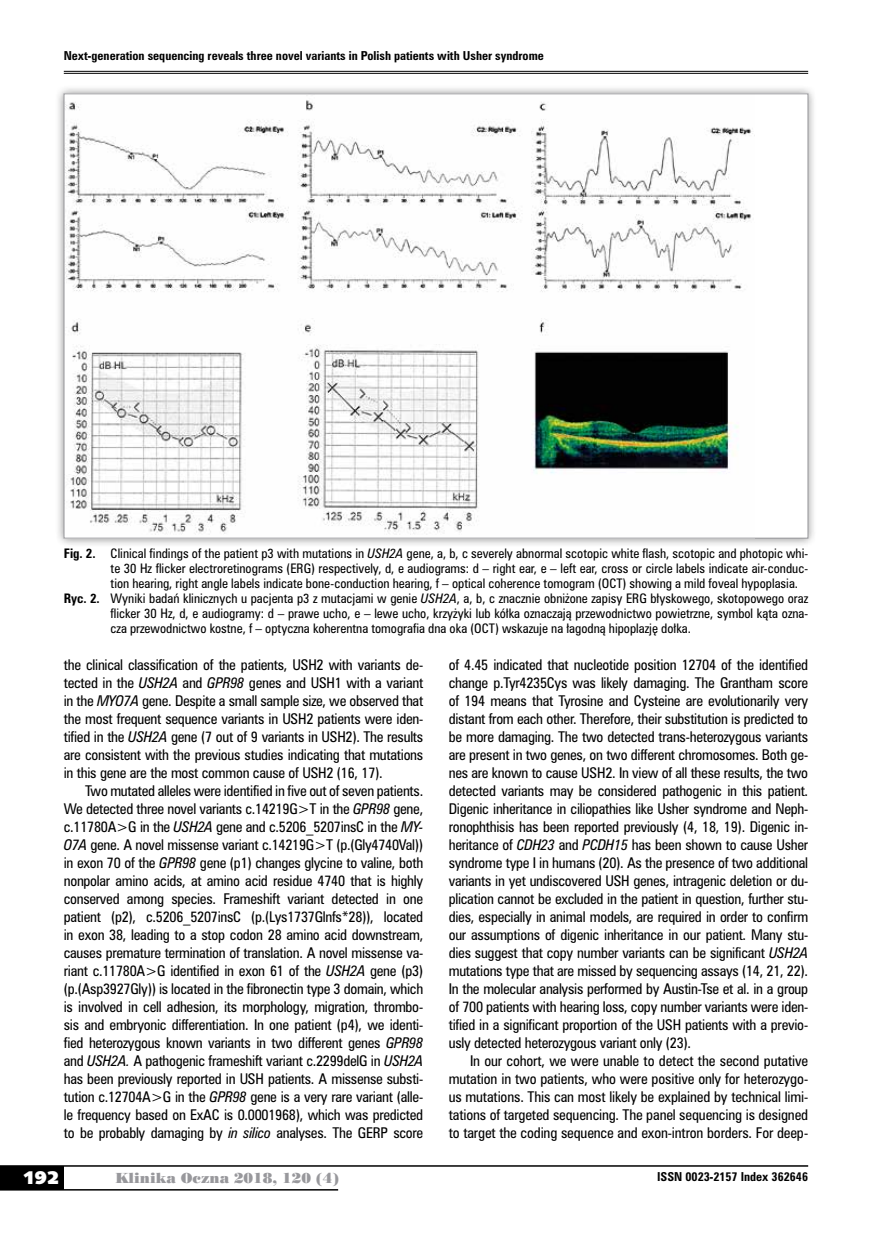
<style>
.page{position:relative;width:872px;height:1234px;background:#fff}
.page>*{position:absolute;margin:0;border:0;box-sizing:border-box;transform-origin:0 0}
.t1{font:18px "Humanst 531 U Blk PL";color:#fff}
.t2{font:13.5px/18px "Zurich Cn PL";letter-spacing:-.02em;color:#000;text-align:justify}
.t3{font:13.5px "Poster Bodoni PL";color:#98989c}
.t4{font:12px "Zurich Cn PL";color:#000}
.t5{font:700 11.25px "Zurich Cn PL";color:#000}
.s1{font-weight:700}
.s2{font-style:italic}
</style>
<div class="page">
<div style="left:0;top:1165px;width:64px;height:24px;background:#000"></div>
<hr style="left:0;top:1164px;width:808px;height:2px;background:#000">
<hr style="left:0;top:1188px;width:338px;height:2px;background:#000">
<hr style="left:64px;top:71px;width:744px;height:1px;background:#000">
<hr style="left:64px;top:73px;width:744px;height:1px;background:#000">
<div style="left:55px;top:85px;width:762px;height:462px;background:#000;opacity:.45"></div>
<div style="left:64px;top:94px;width:744px;height:444px;background:#fff"></div>
<img style="left:66px;top:100px;width:687px;height:435px">
<p class="t5" style="left:64px;top:48px;width:481px">Next-generation sequencing reveals three novel variants in Polish patients with Usher syndrome</p>
<p class="t4" style="left:64px;top:545px;width:746px"><span class="s1">Fig. 2.</span> Clinical findings of the patient p3 with mutations in <span class="s2">USH2A</span> gene, a, b, c severely abnormal scotopic white flash, scotopic and photopic whi-</p>
<p class="t4" style="left:111px;top:560px;width:699px">te 30 Hz flicker electroretinograms (ERG) respectively, d, e audiograms: d – right ear, e – left ear, cross or circle labels indicate air-conduc-</p>
<p class="t4" style="left:111px;top:575px;width:689px">tion hearing, right angle labels indicate bone-conduction hearing, f – optical coherence tomogram (OCT) showing a mild foveal hypoplasia.</p>
<p class="t4" style="left:64px;top:590px;width:746px"><span class="s1">Ryc. 2.</span> Wyniki badań klinicznych u pacjenta p3 z mutacjami w genie <span class="s2">USH2A</span>, a, b, c znacznie obniżone zapisy ERG błyskowego, skotopowego oraz</p>
<p class="t4" style="left:111px;top:605px;width:699px">flicker 30 Hz, d, e audiogramy: d – prawe ucho, e – lewe ucho, krzyżyki lub kółka oznaczają przewodnictwo powietrzne, symbol kąta ozna-</p>
<p class="t4" style="left:111px;top:620px;width:582px">cza przewodnictwo kostne, f – optyczna koherentna tomografia dna oka (OCT) wskazuje na łagodną hipoplazję dołka.</p>
<p class="t2" style="left:64px;top:655px;width:361px">the clinical classification of the patients, USH2 with variants de&shy;tected in the <span class="s2">USH2A</span> and <span class="s2">GPR98</span> genes and USH1 with a variant in the <span class="s2">MYO7A</span> gene. Despite a small sample size, we observed that the most frequent sequence variants in USH2 patients were iden&shy;tified in the <span class="s2">USH2A</span> gene (7 out of 9 variants in USH2). The results are consistent with the previous studies indicating that mutations in this gene are the most common cause of USH2 (16, 17).</p>
<p class="t2" style="left:64px;top:781px;width:361px;text-indent:21px">Two mutated alleles were identified in five out of seven patients.<br>We detected three novel variants c.14219G&gt;T in the <span class="s2">GPR98</span> gene, c.11780A&gt;G in the <span class="s2">USH2A</span> gene and c.5206_5207insC in the <span class="s2">MY-O7A</span> gene. A novel missense variant c.14219G&gt;T (p.(Gly4740Val)) in exon 70 of the <span class="s2">GPR98</span> gene (p1) changes glycine to valine, both nonpolar amino acids, at amino acid residue 4740 that is highly conserved among species. Frameshift variant detected in one patient (p2), c.5206_5207insC (p.(Lys1737Glnfs*28)), located in exon 38, leading to a stop codon 28 amino acid downstream, causes premature termination of translation. A novel missense va&shy;riant c.11780A&gt;G identified in exon 61 of the <span class="s2">USH2A</span> gene (p3) (p.(Asp3927Gly)) is located in the fibronectin type 3 domain, which is involved in cell adhesion, its morphology, migration, thrombo&shy;sis and embryonic differentiation. In one patient (p4), we identi&shy;fied heterozygous known variants in two different genes <span class="s2">GPR98 </span>and <span class="s2">USH2A.</span> A pathogenic frameshift variant c.2299delG in <span class="s2">USH2A </span>has been previously reported in USH patients. A missense substi&shy;tution c.12704A&gt;G in the <span class="s2">GPR98</span> gene is a very rare variant (alle&shy;le frequency based on ExAC is 0.0001968), which was predicted to be probably damaging by <span class="s2">in silico</span> analyses. The GERP score</p>
<p class="t2" style="left:449px;top:655px;width:361px">of 4.45 indicated that nucleotide position 12704 of the identified change p.Tyr4235Cys was likely damaging. The Grantham score of 194 means that Tyrosine and Cysteine are evolutionarily very distant from each other. Therefore, their substitution is predicted to be more damaging. The two detected trans-heterozygous variants are present in two genes, on two different chromosomes. Both ge&shy;nes are known to cause USH2. In view of all these results, the two detected variants may be considered pathogenic in this patient.<br>Digenic inheritance in ciliopathies like Usher syndrome and Neph&shy;ronophthisis has been reported previously (4, 18, 19). Digenic in&shy;heritance of <span class="s2">CDH23</span> and <span class="s2">PCDH15</span> has been shown to cause Usher syndrome type I in humans (20). As the presence of two additional variants in yet undiscovered USH genes, intragenic deletion or du&shy;plication cannot be excluded in the patient in question, further stu&shy;dies, especially in animal models, are required in order to confirm our assumptions of digenic inheritance in our patient. Many stu&shy;dies suggest that copy number variants can be significant <span class="s2">USH2A </span>mutations type that are missed by sequencing assays (14, 21, 22).<br>In the molecular analysis performed by Austin-Tse et al. in a group of 700 patients with hearing loss, copy number variants were iden&shy;tified in a significant proportion of the USH patients with a previo&shy;usly detected heterozygous variant only (23).</p>
<p class="t2" style="left:449px;top:1051px;width:361px;text-indent:21px">In our cohort, we were unable to detect the second putative mutation in two patients, who were positive only for heterozygo&shy;us mutations. This can most likely be explained by technical limi&shy;tations of targeted sequencing. The panel sequencing is designed to target the coding sequence and exon-intron borders. For deep-</p>
<h1 class="t1" style="left:23px;top:1165px;width:38px">192</h1>
<p class="t3" style="left:115px;top:1168px;width:225px">Klinika Oczna 2018, 120 (4)</p>
<p class="t5" style="left:657px;top:1168px;width:152px">ISSN 0023-2157 Index 362646</p>
</div>
